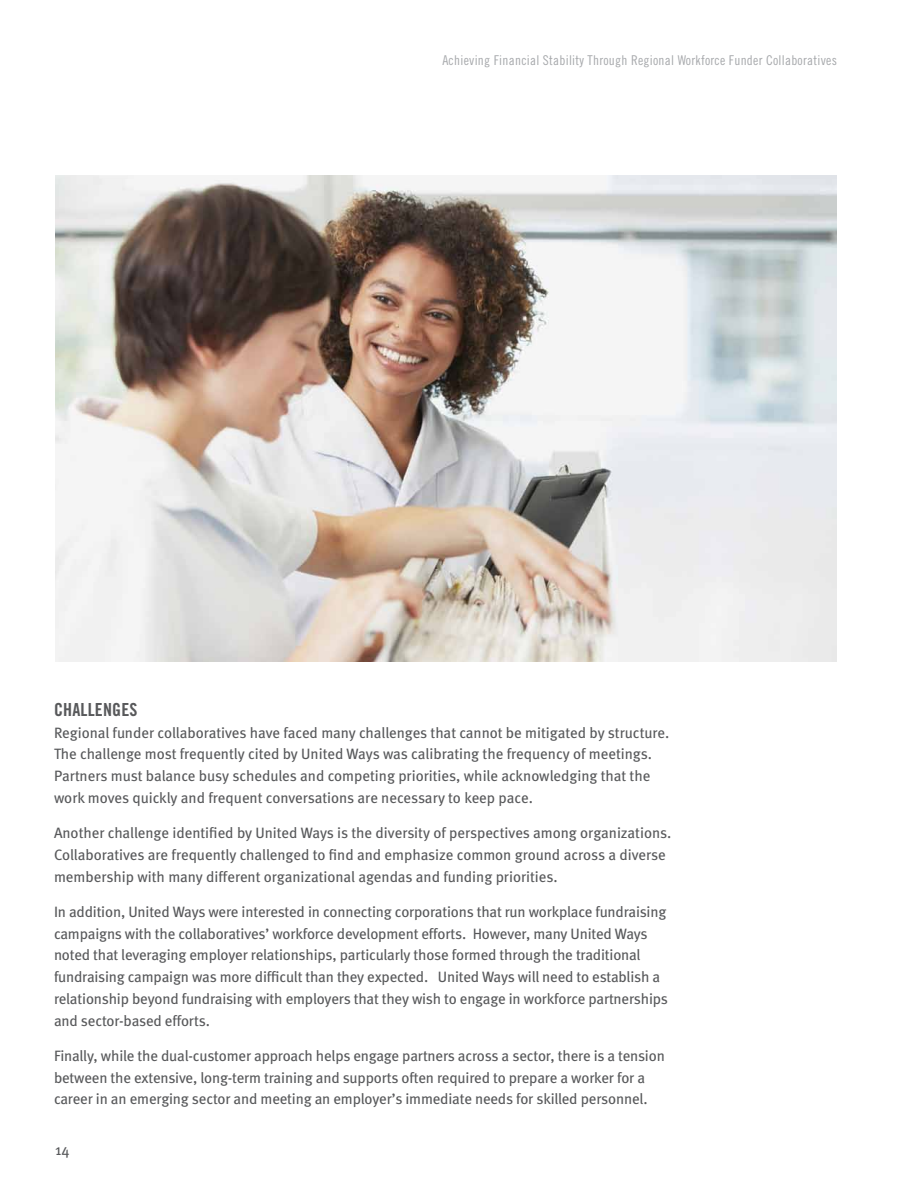
<style>
.page{position:relative;width:918px;height:1188px;background:#fff}
.page>*{position:absolute;margin:0;border:0;box-sizing:border-box;transform-origin:0 0}
.t1{font:18px "Trade Gothic Bold Cond Twenty";letter-spacing:.01em;color:#58595b}
.t2{font:15px/21.8px "Meta";letter-spacing:-.01em;color:#58595b}
.t3{font:13.5px "Trade Gothic Cond Eighteen";letter-spacing:.02em;color:#a7a9ac}
</style>
<div class="page">
<img style="left:55px;top:176px;width:782px;height:486px">
<p class="t3" style="left:442px;top:52px;width:396px">Achieving Financial Stability Through Regional Workforce Funder Collaboratives</p>
<p class="t1" style="left:54px;top:698px;width:85px">CHALLENGES</p>
<p class="t2" style="left:54px;top:721px;width:617px">Regional funder collaboratives have faced many challenges that cannot be mitigated by structure.<br>The challenge most frequently cited by United Ways was calibrating the frequency of meetings.<br>Partners must balance busy schedules and competing priorities, while acknowledging that the work moves quickly and frequent conversations are necessary to keep pace.</p>
<p class="t2" style="left:54px;top:822px;width:619px">Another challenge identified by United Ways is the diversity of perspectives among organizations.<br>Collaboratives are frequently challenged to find and emphasize common ground across a diverse membership with many different organizational agendas and funding priorities.</p>
<p class="t2" style="left:54px;top:900px;width:616px">In addition, United Ways were interested in connecting corporations that run workplace fundraising campaigns with the collaboratives’ workforce development efforts. However, many United Ways noted that leveraging employer relationships, particularly those formed through the traditional fundraising campaign was more difficult than they expected. United Ways will need to establish a relationship beyond fundraising with employers that they wish to engage in workforce partnerships and sector-based efforts.</p>
<p class="t2" style="left:54px;top:1044px;width:612px">Finally, while the dual-customer approach helps engage partners across a sector, there is a tension between the extensive, long-term training and supports often required to prepare a worker for a career in an emerging sector and meeting an employer’s immediate needs for skilled personnel.</p>
<p class="t2" style="left:55px;top:1139px;width:16px">14</p>
</div>
